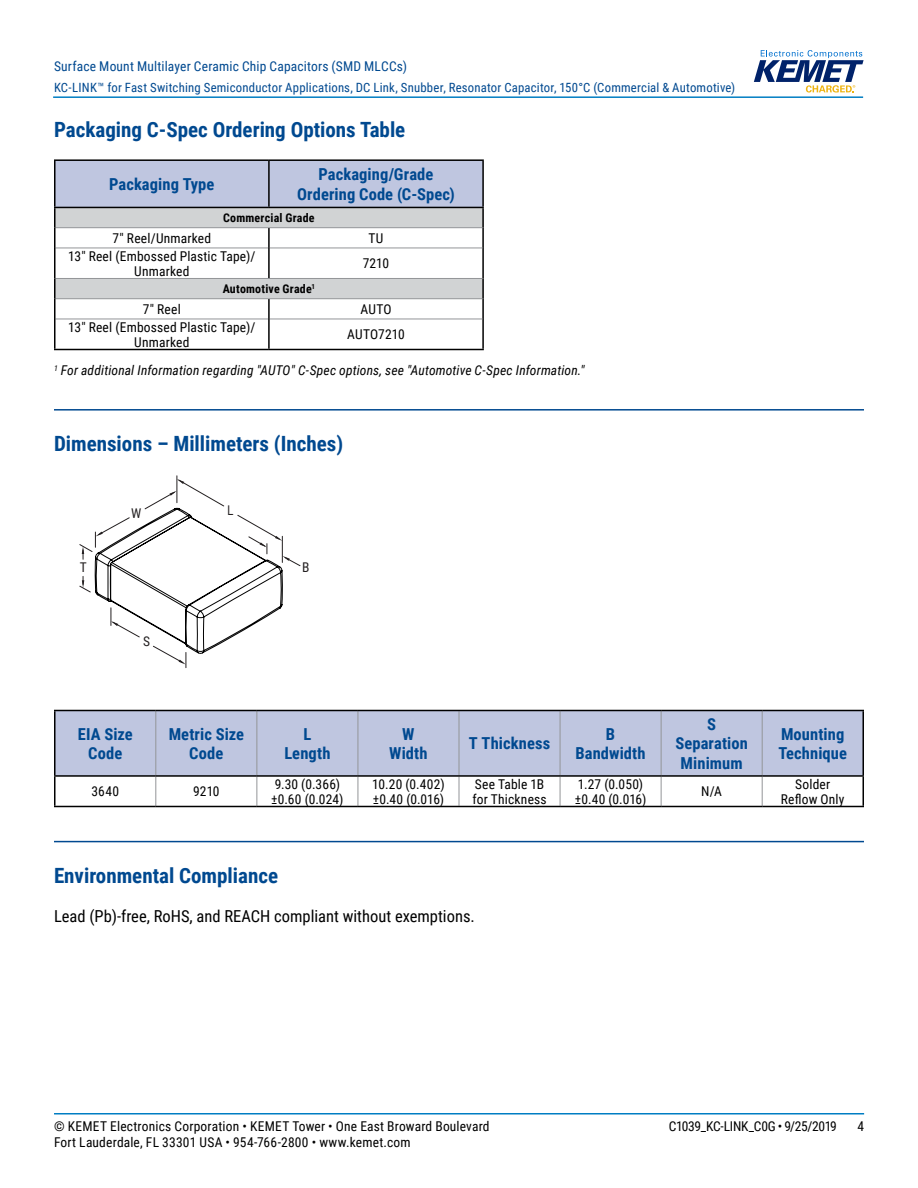
<style>
.page{position:relative;width:918px;height:1188px;background:#fff}
.page>*{position:absolute;margin:0;border:0;box-sizing:border-box;transform-origin:0 0}
.t1{font:700 21px "Roboto Condensed";color:#004990}
.t2{font:700 16.5px/19.8px "Roboto Condensed";letter-spacing:.005em;color:#004990;text-align:center}
.t3{font:16.5px "Roboto Condensed";color:#000}
.t4{font:13.5px/15px "Roboto Condensed";letter-spacing:.015em;color:#000}
.t5{font:italic 13.5px "Roboto Condensed";letter-spacing:.01em;color:#000}
.t6{font:13.5px "Roboto Condensed";letter-spacing:.015em;color:#004990}
.t7{font:13.5px "Roboto Condensed";letter-spacing:-.025em;color:#000}
.t8{font:13.35px "Roboto Condensed";color:#231f20}
.t9{font:13.35px "Arial Narrow";color:#231f20}
.t10{font:12.75px "Roboto Condensed";letter-spacing:.015em;color:#004990}
.t11{font:700 12px "Roboto Condensed";letter-spacing:.02em;color:#000}
</style>
<div class="page">
<hr style="left:54px;top:1113px;width:810px;height:2px;background:#007dc3">
<hr style="left:53px;top:96px;width:810px;height:2px;background:#007dc3">
<svg style="left:754px;top:50px;width:110px;height:43px"></svg>
<hr style="left:54px;top:409px;width:810px;height:2px;background:#004990">
<hr style="left:54px;top:841px;width:810px;height:1px;background:#004990">
<svg style="left:56px;top:161px;width:426px;height:137px"></svg>
<hr style="left:268px;top:161px;width:2px;height:46px;background:#000">
<hr style="left:482px;top:161px;width:2px;height:46px;background:#000">
<hr style="left:482px;top:208px;width:2px;height:20px;background:#000">
<hr style="left:482px;top:228px;width:2px;height:20px;background:#000">
<hr style="left:482px;top:248px;width:2px;height:30px;background:#000">
<hr style="left:482px;top:278px;width:2px;height:21px;background:#000">
<hr style="left:482px;top:299px;width:2px;height:20px;background:#000">
<hr style="left:482px;top:319px;width:2px;height:30px;background:#000">
<hr style="left:56px;top:227px;width:213px;height:1px;background:#939598">
<hr style="left:269px;top:227px;width:213px;height:1px;background:#939598">
<hr style="left:54px;top:159px;width:215px;height:2px;background:#000">
<hr style="left:54px;top:161px;width:2px;height:46px;background:#000">
<hr style="left:269px;top:159px;width:215px;height:2px;background:#000">
<hr style="left:56px;top:248px;width:212px;height:1px;background:#939598">
<hr style="left:270px;top:248px;width:212px;height:1px;background:#939598">
<hr style="left:56px;top:278px;width:213px;height:1px;background:#939598">
<hr style="left:269px;top:278px;width:213px;height:1px;background:#939598">
<hr style="left:56px;top:298px;width:213px;height:1px;background:#939598">
<hr style="left:269px;top:298px;width:213px;height:1px;background:#939598">
<hr style="left:56px;top:319px;width:212px;height:1px;background:#939598">
<hr style="left:270px;top:319px;width:212px;height:1px;background:#939598">
<hr style="left:54px;top:349px;width:215px;height:1px;background:#000">
<hr style="left:269px;top:349px;width:215px;height:1px;background:#000">
<hr style="left:54px;top:208px;width:2px;height:20px;background:#000">
<hr style="left:54px;top:228px;width:2px;height:20px;background:#000">
<hr style="left:268px;top:228px;width:2px;height:20px;background:#000">
<hr style="left:54px;top:248px;width:2px;height:30px;background:#000">
<hr style="left:268px;top:248px;width:2px;height:30px;background:#000">
<hr style="left:54px;top:278px;width:2px;height:21px;background:#000">
<hr style="left:54px;top:299px;width:2px;height:20px;background:#000">
<hr style="left:268px;top:299px;width:2px;height:20px;background:#000">
<hr style="left:54px;top:319px;width:2px;height:30px;background:#000">
<hr style="left:268px;top:319px;width:2px;height:30px;background:#000">
<hr style="left:54px;top:207px;width:215px;height:1px;background:#000">
<hr style="left:269px;top:207px;width:215px;height:1px;background:#000">
<svg style="left:79px;top:475px;width:222px;height:193px"></svg>
<div style="left:56px;top:711px;width:806px;height:64px;background:#bfc6e0"></div>
<hr style="left:155px;top:711px;width:1px;height:64px;background:#939598">
<hr style="left:256px;top:711px;width:1px;height:64px;background:#939598">
<hr style="left:358px;top:711px;width:1px;height:64px;background:#939598">
<hr style="left:459px;top:711px;width:1px;height:64px;background:#939598">
<hr style="left:560px;top:711px;width:1px;height:64px;background:#939598">
<hr style="left:661px;top:711px;width:1px;height:64px;background:#939598">
<hr style="left:762px;top:711px;width:1px;height:64px;background:#939598">
<svg style="left:155px;top:777px;width:1px;height:29px"></svg>
<svg style="left:256px;top:777px;width:1px;height:29px"></svg>
<svg style="left:358px;top:777px;width:1px;height:29px"></svg>
<svg style="left:459px;top:777px;width:1px;height:29px"></svg>
<svg style="left:560px;top:777px;width:1px;height:29px"></svg>
<svg style="left:661px;top:777px;width:1px;height:29px"></svg>
<svg style="left:762px;top:777px;width:1px;height:29px"></svg>
<hr style="left:54px;top:775px;width:102px;height:2px;background:#000">
<hr style="left:156px;top:775px;width:101px;height:2px;background:#000">
<hr style="left:257px;top:775px;width:101px;height:2px;background:#000">
<hr style="left:358px;top:775px;width:101px;height:2px;background:#000">
<hr style="left:459px;top:775px;width:101px;height:2px;background:#000">
<hr style="left:560px;top:775px;width:101px;height:2px;background:#000">
<hr style="left:661px;top:775px;width:101px;height:2px;background:#000">
<hr style="left:762px;top:775px;width:102px;height:2px;background:#000">
<hr style="left:54px;top:710px;width:102px;height:1px;background:#000">
<hr style="left:54px;top:711px;width:2px;height:64px;background:#000">
<hr style="left:156px;top:710px;width:101px;height:1px;background:#000">
<hr style="left:257px;top:710px;width:101px;height:1px;background:#000">
<hr style="left:358px;top:710px;width:101px;height:1px;background:#000">
<hr style="left:459px;top:710px;width:101px;height:1px;background:#000">
<hr style="left:560px;top:710px;width:101px;height:1px;background:#000">
<hr style="left:661px;top:710px;width:101px;height:1px;background:#000">
<hr style="left:762px;top:710px;width:102px;height:1px;background:#000">
<hr style="left:862px;top:711px;width:2px;height:64px;background:#000">
<hr style="left:54px;top:777px;width:2px;height:29px;background:#000">
<hr style="left:862px;top:777px;width:2px;height:29px;background:#000">
<hr style="left:54px;top:806px;width:102px;height:1px;background:#000">
<hr style="left:156px;top:806px;width:101px;height:1px;background:#000">
<hr style="left:257px;top:806px;width:101px;height:1px;background:#000">
<hr style="left:358px;top:806px;width:101px;height:1px;background:#000">
<hr style="left:459px;top:806px;width:101px;height:1px;background:#000">
<hr style="left:560px;top:806px;width:101px;height:1px;background:#000">
<hr style="left:661px;top:806px;width:101px;height:1px;background:#000">
<hr style="left:762px;top:806px;width:102px;height:1px;background:#000">
<p class="t6" style="left:54px;top:57px;width:355px">Surface Mount Multilayer Ceramic Chip Capacitors (SMD MLCCs)</p>
<p class="t10" style="left:54px;top:78px;width:683px">KC-LINK™ for Fast Switching Semiconductor Applications, DC Link, Snubber, Resonator Capacitor, 150°C (Commercial &amp; Automotive)</p>
<h1 class="t1" style="left:54px;top:115px;width:353px">Packaging C-Spec Ordering Options Table</h1>
<p class="t2" style="left:109px;top:174px;width:107px">Packaging Type</p>
<p class="t2" style="left:297px;top:164px;width:159px">Packaging/Grade<br>Ordering Code (C-Spec)</p>
<p class="t11" style="left:223px;top:209px;width:93px">Commercial Grade</p>
<p class="t4" style="left:113px;top:230px;width:100px">7" Reel/Unmarked</p>
<p class="t4" style="left:369px;top:230px;width:17px">TU</p>
<p class="t4" style="left:68px;top:248px;width:189px;text-align:center">13" Reel (Embossed Plastic Tape)/<br>Unmarked</p>
<p class="t4" style="left:363px;top:255px;width:28px">7210</p>
<p class="t11" style="left:223px;top:280px;width:94px">Automotive Grade<sup>1</sup></p>
<p class="t4" style="left:143px;top:301px;width:39px">7" Reel</p>
<p class="t4" style="left:360px;top:301px;width:33px">AUTO</p>
<p class="t4" style="left:68px;top:319px;width:189px;text-align:center">13" Reel (Embossed Plastic Tape)/<br>Unmarked</p>
<p class="t4" style="left:347px;top:327px;width:59px">AUTO7210</p>
<p class="t5" style="left:54px;top:361px;width:532px"><sup>1</sup> For additional Information regarding "AUTO" C-Spec options, see "Automotive C-Spec Information."</p>
<h1 class="t1" style="left:54px;top:429px;width:291px">Dimensions – Millimeters (Inches)</h1>
<p class="t8" style="left:80px;top:558px;width:8px">T</p>
<p class="t8" style="left:131px;top:504px;width:12px">W</p>
<p class="t8" style="left:143px;top:632px;width:8px">S</p>
<p class="t9" style="left:228px;top:500px;width:8px">L</p>
<p class="t8" style="left:302px;top:558px;width:9px">B</p>
<p class="t2" style="left:78px;top:723px;width:56px">EIA Size<br>Code</p>
<p class="t2" style="left:169px;top:723px;width:77px">Metric Size<br>Code</p>
<p class="t2" style="left:284px;top:723px;width:48px">L<br>Length</p>
<p class="t2" style="left:389px;top:723px;width:40px">W<br>Width</p>
<p class="t2" style="left:469px;top:733px;width:83px">T Thickness</p>
<p class="t2" style="left:576px;top:723px;width:72px">B<br>Bandwidth</p>
<p class="t2" style="left:675px;top:713px;width:74px">S<br>Separation<br>Minimum</p>
<p class="t2" style="left:778px;top:723px;width:70px;text-align:left">Mounting<br>Technique</p>
<p class="t4" style="left:91px;top:783px;width:29px">3640</p>
<p class="t4" style="left:193px;top:783px;width:28px">9210</p>
<p class="t4" style="left:271px;top:776px;width:74px">9.30 (0.366) ±0.60 (0.024)</p>
<p class="t4" style="left:372px;top:776px;width:74px">10.20 (0.402) ±0.40 (0.016)</p>
<p class="t4" style="left:473px;top:776px;width:76px">See Table 1B for Thickness</p>
<p class="t4" style="left:575px;top:776px;width:73px">1.27 (0.050) ±0.40 (0.016)</p>
<p class="t4" style="left:701px;top:783px;width:22px">N/A</p>
<p class="t4" style="left:781px;top:776px;width:65px;text-align:center">Solder<br>Reflow Only</p>
<h1 class="t1" style="left:54px;top:861px;width:226px">Environmental Compliance</h1>
<p class="t3" style="left:54px;top:904px;width:422px">Lead (Pb)-free, RoHS, and REACH compliant without exemptions.</p>
<p class="t4" style="left:54px;top:1118px;width:437px">© KEMET Electronics Corporation • KEMET Tower • One East Broward Boulevard</p>
<p class="t7" style="left:669px;top:1116px;width:170px">C1039_KC-LINK_C0G • 9/25/2019</p>
<p class="t4" style="left:857px;top:1118px;width:8px">4</p>
<p class="t4" style="left:54px;top:1134px;width:358px">Fort Lauderdale, FL 33301 USA • 954-766-2800 • www.kemet.com</p>
</div>
